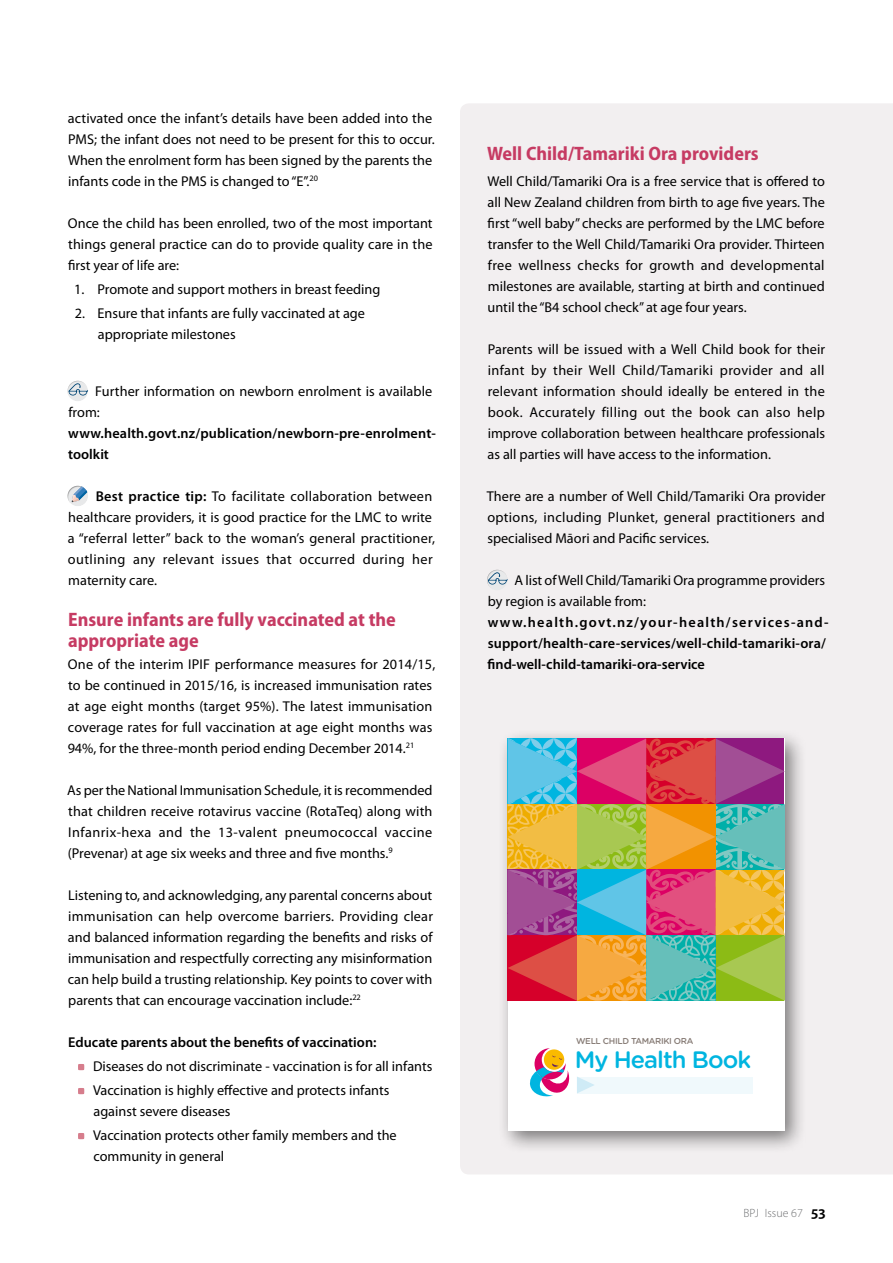
<style>
.page{position:relative;width:893px;height:1263px;background:#fff}
.page>*{position:absolute;margin:0;border:0;box-sizing:border-box;transform-origin:0 0}
.t1{font:500 23.85px "Gotham Rounded";letter-spacing:-.04em;color:#00b5e0}
.t2{font:700 semi-condensed 19.5px/21px "Myriad Pro";color:#c63b63}
.t3{font:14.25px/21px "Myriad Pro";color:#000}
.t4{font:600 14.25px/21px "Myriad Pro";letter-spacing:.01em;color:#000}
.t5{font:300 12px "Myriad Pro";color:#707173}
.t6{font:500 8.55px "Gotham Rounded";letter-spacing:-.04em;color:#877c76}
.s1{font-weight:600}
.s2{font-weight:600;font-size:15.75px;color:#000}
</style>
<div class="page">
<div style="left:460px;top:103px;width:433px;height:1071px;background:#f2eff0"></div>
<div style="left:496px;top:727px;width:318px;height:434px;background:#000;opacity:.5"></div>
<div style="left:508px;top:738px;width:276px;height:393px;background:#fff"></div>
<svg style="left:508px;top:738px;width:276px;height:263px;background:#ad866f"></svg>
<div style="left:577px;top:1076px;width:176px;height:17px;background:#f0f9fc"></div>
<svg style="left:529px;top:1048px;width:41px;height:49px"></svg>
<svg style="left:577px;top:1076px;width:18px;height:17px"></svg>
<div style="left:65px;top:378px;width:24px;height:24px;background:#000;opacity:.4"></div>
<svg style="left:69px;top:383px;width:19px;height:12px"></svg>
<div style="left:65px;top:484px;width:24px;height:22px;background:#000;opacity:.4"></div>
<svg style="left:72px;top:486px;width:15px;height:16px"></svg>
<svg style="left:78px;top:1064px;width:6px;height:6px"></svg>
<svg style="left:78px;top:1088px;width:6px;height:6px"></svg>
<svg style="left:78px;top:1133px;width:6px;height:6px"></svg>
<div style="left:485px;top:567px;width:24px;height:24px;background:#000;opacity:.4"></div>
<svg style="left:488px;top:572px;width:20px;height:12px"></svg>
<p class="t3" style="left:68px;top:107px;width:368px">activated once the infant’s details have been added into the PMS; the infant does not need to be present for this to occur.<br>When the enrolment form has been signed by the parents the infants code in the PMS is changed to “E”.<sup>20</sup></p>
<p class="t3" style="left:68px;top:212px;width:366px;text-align:justify">Once the child has been enrolled, two of the most important things general practice can do to provide quality care in the first year of life are:</p>
<p class="t3" style="left:74px;top:279px;width:308px">1. Promote and support mothers in breast feeding</p>
<p class="t3" style="left:98px;top:303px;width:269px;text-indent:-23px">2. Ensure that infants are fully vaccinated at age appropriate milestones</p>
<p class="t3" style="left:68px;top:380px;width:365px;text-indent:27px">Further information on newborn enrolment is available from:</p>
<p class="t4" style="left:68px;top:422px;width:369px">www.health.govt.nz/publication/newborn-pre-enrolment&shy;toolkit</p>
<p class="t3" style="left:68px;top:485px;width:369px;text-indent:28px"><span class="s1">Best practice tip:</span> To facilitate collaboration between healthcare providers, it is good practice for the LMC to write a “referral letter” back to the woman’s general practitioner, outlining any relevant issues that occurred during her maternity care.</p>
<h2 class="t2" style="left:68px;top:609px;width:329px">Ensure infants are fully vaccinated at the appropriate age</h2>
<p class="t3" style="left:68px;top:653px;width:369px">One of the interim IPIF performance measures for 2014/15, to be continued in 2015/16, is increased immunisation rates at age eight months (target 95%). The latest immunisation coverage rates for full vaccination at age eight months was 94%, for the three-month period ending December 2014.<sup>21</sup></p>
<p class="t3" style="left:67px;top:779px;width:367px;text-align:justify">As per the National Immunisation Schedule, it is recommended that children receive rotavirus vaccine (RotaTeq) along with Infanrix-hexa and the 13-valent pneumococcal vaccine (Prevenar) at age six weeks and three and five months.<sup>9</sup></p>
<p class="t3" style="left:68px;top:884px;width:367px;text-align:justify">Listening to, and acknowledging, any parental concerns about immunisation can help overcome barriers. Providing clear and balanced information regarding the benefits and risks of immunisation and respectfully correcting any misinformation can help build a trusting relationship. Key points to cover with parents that can encourage vaccination include:<sup>22</sup></p>
<p class="t4" style="left:68px;top:1031px;width:310px">Educate parents about the benefits of vaccination:</p>
<p class="t3" style="left:93px;top:1054px;width:341px;line-height:24px">Diseases do not discriminate - vaccination is for all infants<br>Vaccination is highly effective and protects infants</p>
<p class="t3" style="left:93px;top:1099px;width:305px;line-height:24px">against severe diseases<br>Vaccination protects other family members and the</p>
<p class="t3" style="left:93px;top:1146px;width:132px">community in general</p>
<h2 class="t2" style="left:487px;top:143px;width:273px">Well Child/Tamariki Ora providers</h2>
<p class="t3" style="left:487px;top:170px;width:339px;text-align:justify">Well Child/Tamariki Ora is a free service that is offered to all New Zealand children from birth to age five years. The first “well baby” checks are performed by the LMC before transfer to the Well Child/Tamariki Ora provider. Thirteen free wellness checks for growth and developmental milestones are available, starting at birth and continued until the “B4 school check” at age four years.</p>
<p class="t3" style="left:487px;top:339px;width:339px;text-align:justify">Parents will be issued with a Well Child book for their infant by their Well Child/Tamariki provider and all relevant information should ideally be entered in the book. Accurately filling out the book can also help improve collaboration between healthcare professionals as all parties will have access to the information.</p>
<p class="t3" style="left:487px;top:486px;width:340px;text-align:justify">There are a number of Well Child/Tamariki Ora provider options, including Plunket, general practitioners and specialised Māori and Pacific services.</p>
<p class="t3" style="left:488px;top:569px;width:339px;text-indent:27px">A list of Well Child/Tamariki Ora programme providers by region is available from:</p>
<p class="t4" style="left:488px;top:611px;width:342px">www.health.govt.nz/your-health/services-and&shy;support/health-care-services/well-child-tamariki-ora/ find-well-child-tamariki-ora-service</p>
<p class="t6" style="left:576px;top:1035px;width:119px">WELL CHILD TAMARIKI ORA</p>
<h1 class="t1" style="left:575px;top:1043px;width:178px">My Health Book</h1>
<p class="t5" style="left:743px;top:1206px;width:83px">BPJ Issue 67 <span class="s2">53</span></p>
</div>
